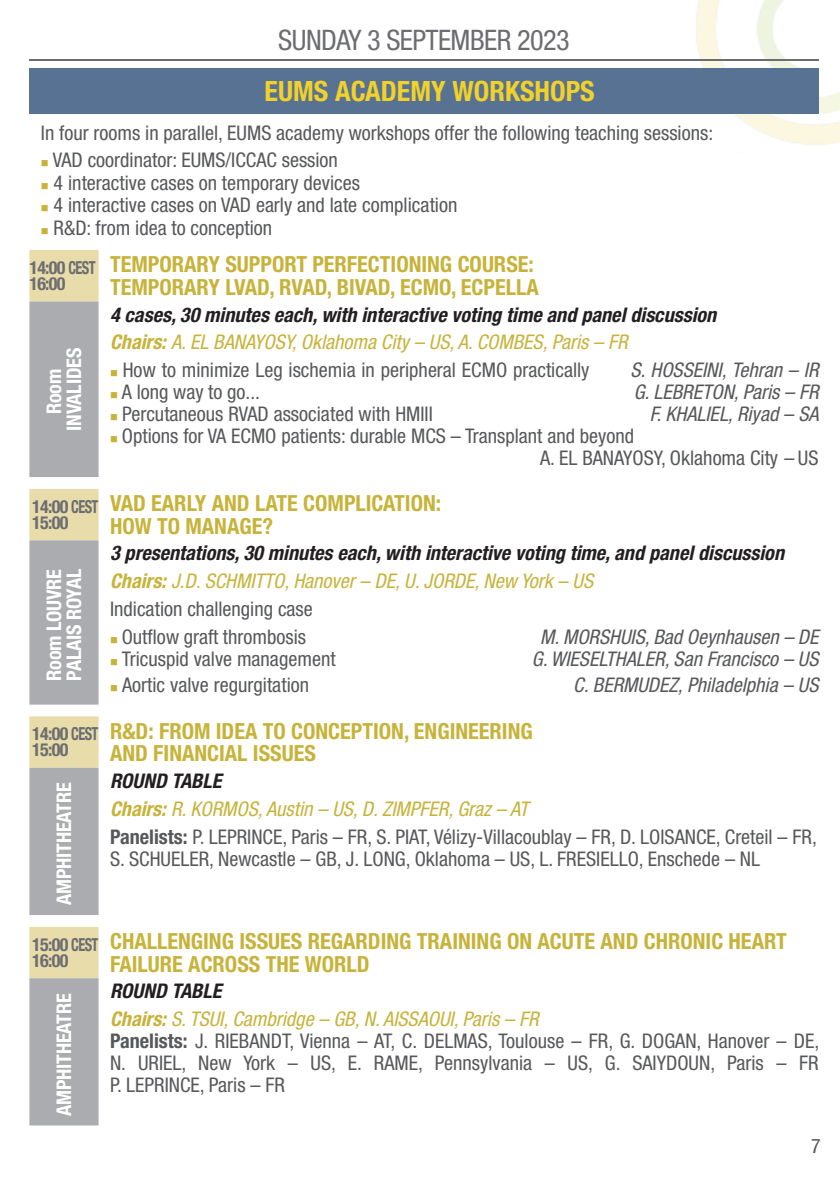
<style>
.page{position:relative;width:840px;height:1191px;background:#fff}
.page>*{position:absolute;margin:0;border:0;box-sizing:border-box;transform-origin:0 0}
.t1{font:condensed 28.2px "Helvetica Neue LT Std";letter-spacing:-.02em;color:#6c6d70}
.t2{font:700 condensed 28px "Helvetica Neue LT Std";color:#f2d22a}
.t3{font:700 condensed 22.2px/22.8px "Helvetica Neue LT Std";color:#c8b33a}
.t4{font:condensed 20.2px/22px "Helvetica Neue LT Std";color:#57585a}
.t5{font:italic 700 condensed 20.2px/27.6px "Helvetica Neue LT Std";color:#231f20}
.t6{font:italic condensed 20.2px "Helvetica Neue LT Std";color:#57585a}
.t7{font:700 condensed 20.2px/20px "Helvetica Neue LT Std";letter-spacing:-.01em;color:#fff;text-align:center}
.t8{font:italic condensed 20.2px/27.6px "Helvetica Neue LT Std";color:#c8b33a}
.t9{font:condensed 20px "Helvetica Neue LT Std";color:#57585a}
.t10{font:700 condensed 18px/16px "Helvetica Neue LT Std";letter-spacing:-.04em;color:#6c6d70}
.s1{color:#c8b33a}
.s2{font-weight:400;color:#c8b33a}
.s3{font-style:inherit}
.s4{font-style:italic}
.s5{font-weight:400;font-style:normal;color:#57585a}
.s6{font-weight:700;font-style:italic;color:#231f20}
.s7{font-weight:700;font-style:italic;color:#c8b33a}
.s8{font-style:italic;color:#c8b33a}
.s9{font-weight:700}
.s10{font-weight:700;color:#231f20}
</style>
<div class="page">
<img style="left:688px;top:0;width:151px;height:145px">
<div style="left:29px;top:68px;width:789px;height:46px;background:#587293"></div>
<div style="left:29px;top:250px;width:69px;height:51px;background:#e8dcab"></div>
<div style="left:29px;top:301px;width:69px;height:176px;background:#abacb0"></div>
<svg style="left:29px;top:489px;width:70px;height:637px;fill:#abacb0"></svg>
<svg style="left:29px;top:915px;width:69px;height:211px"></svg>
<hr style="left:29px;top:59px;width:789px;height:1px;background:#6c6d70">
<h1 class="t1" style="left:278px;top:24px;width:293px">SUNDAY 3 SEPTEMBER 2023</h1>
<h2 class="t2" style="left:264px;top:74px;width:331px">EUMS ACADEMY WORKSHOPS</h2>
<p class="t4" style="left:41px;top:121px;width:673px">In four rooms in parallel, EUMS academy workshops offer the following teaching sessions:</p>
<p class="t4" style="left:41px;top:149px;width:298px"><span class="s1">■</span> VAD coordinator: EUMS/ICCAC session</p>
<p class="t4" style="left:41px;top:171px;width:320px"><span class="s1">■</span> 4 interactive cases on temporary devices</p>
<p class="t4" style="left:41px;top:194px;width:418px"><span class="s1">■</span> 4 interactive cases on VAD early and late complication</p>
<p class="t4" style="left:41px;top:216px;width:233px"><span class="s1">■</span> R&amp;D: from idea to conception</p>
<p class="t10" style="left:29px;top:259px;width:68px">14:00 CEST<br>16:00</p>
<p class="t3" style="left:110px;top:253px;width:430px">TEMPORARY SUPPORT PERFECTIONING COURSE:<br>TEMPORARY LVAD, RVAD, BIVAD, ECMO, ECPELLA</p>
<p class="t7" style="left:44px;top:430px;width:84px;rotate:-90deg">Room<br>INVALIDES</p>
<p class="t5" style="left:110px;top:300px;width:612px">4 cases,30 minuteseach,with interactivevoting timeand paneldiscussion<br><span class="s1">Chairs:</span><span class="s2">A.ELBANAYOSY,OklahomaCity– US,A.COMBES,Paris– FR</span></p>
<p class="t4" style="left:110px;top:359px;width:480px"><span class="s1">■</span> How to minimize Leg ischemia in peripheral ECMO practically</p>
<p class="t6" style="left:630px;top:358px;width:194px">S.HOSSEINI,<span class="s3">Tehran</span> – IR</p>
<p class="t4" style="left:110px;top:381px;width:151px"><span class="s1">■</span> A long way to go...</p>
<p class="t6" style="left:633px;top:380px;width:191px">G.LEBRETON,<span class="s3">Paris</span>– FR</p>
<p class="t4" style="left:110px;top:403px;width:324px"><span class="s1">■</span> Percutaneous RVAD associated with HMIII</p>
<p class="t6" style="left:649px;top:402px;width:175px">F.KHALIEL,<span class="s3">Riyad</span> – SA</p>
<p class="t4" style="left:540px;top:425px;width:280px;text-indent:-430px"><span class="s1">■</span> Options for VA ECMO patients: durable MCS – Transplant and beyond<br>A. EL BANAYOSY, Oklahoma City <span class="s4">–</span> US</p>
<p class="t10" style="left:32px;top:498px;width:68px">14:00 CEST<br>15:00</p>
<p class="t3" style="left:110px;top:491px;width:332px">VAD EARLY AND LATE COMPLICATION:<br>HOW TO MANAGE?</p>
<p class="t7" style="left:44px;top:680px;width:113px;text-align:left;rotate:-90deg">Room LOUVRE<br>PALAIS ROYAL</p>
<p class="t5" style="left:110px;top:539px;width:680px">3 presentations,30 minuteseach,with interactivevoting time,and paneldiscussion<br><span class="s1">Chairs:</span><span class="s2">J.D.SCHMITTO,Hanover– DE,U.JORDE,New York– US<br></span><span class="s5">Indication challenging case</span></p>
<p class="t4" style="left:110px;top:625px;width:197px"><span class="s1">■</span> Outflow graft thrombosis</p>
<p class="t6" style="left:540px;top:624px;width:284px">M.MORSHUIS,<span class="s3">Bad Oeynhausen</span> – DE</p>
<p class="t4" style="left:110px;top:647px;width:227px"><span class="s1">■</span> Tricuspid valve management</p>
<p class="t6" style="left:531px;top:646px;width:293px">G.WIESELTHALER,<span class="s3">San Francisco</span>– US</p>
<p class="t4" style="left:110px;top:673px;width:200px"><span class="s1">■</span> Aortic valve regurgitation</p>
<p class="t6" style="left:573px;top:672px;width:252px">C.BERMUDEZ,<span class="s3">Philadelphia</span>– US</p>
<p class="t10" style="left:32px;top:726px;width:68px">14:00 CEST<br>15:00</p>
<p class="t3" style="left:110px;top:719px;width:424px">R&amp;D: FROM IDEA TO CONCEPTION, ENGINEERING<br>AND FINANCIAL ISSUES</p>
<p class="t7" style="left:54px;top:905px;width:124px;rotate:-90deg">AMPHITHEATRE</p>
<p class="t4" style="left:110px;top:766px;width:708px;line-height:27.8px"><span class="s6">ROUND TABLE<br></span><span class="s7">Chairs:</span><span class="s8">R.KORMOS,Austin – US,D.ZIMPFER,Graz– AT<br></span><span class="s9">Panelists:</span> P. LEPRINCE, Paris – FR, S. PIAT, Vélizy-Villacoublay – FR, D. LOISANCE, Creteil – FR,</p>
<p class="t4" style="left:110px;top:847px;width:651px">S. SCHUELER, Newcastle – GB, J. LONG, Oklahoma – US, L. FRESIELLO, Enschede – NL</p>
<p class="t10" style="left:32px;top:936px;width:68px">15:00 CEST<br>16:00</p>
<p class="t3" style="left:110px;top:929px;width:677px">CHALLENGING ISSUES REGARDING TRAINING ON ACUTE AND CHRONIC HEART<br>FAILURE ACROSS THE WORLD</p>
<p class="t7" style="left:54px;top:1116px;width:124px;rotate:-90deg">AMPHITHEATRE</p>
<p class="t8" style="left:110px;top:977px;width:434px"><span class="s10">ROUND TABLE<br></span><span class="s9">Chairs:</span>S.TSUI,Cambridge– GB,N.AISSAOUI,Paris– FR</p>
<p class="t4" style="left:110px;top:1029px;width:710px;text-align:justify"><span class="s9">Panelists:</span> J. RIEBANDT, Vienna – AT, C. DELMAS, Toulouse – FR, G. DOGAN, Hanover – DE, N. URIEL, New York – US, E. RAME, Pennsylvania – US, G. SAIYDOUN, Paris – FR P. LEPRINCE, Paris – FR</p>
<p class="t9" style="left:810px;top:1134px;width:11px">7</p>
</div>
